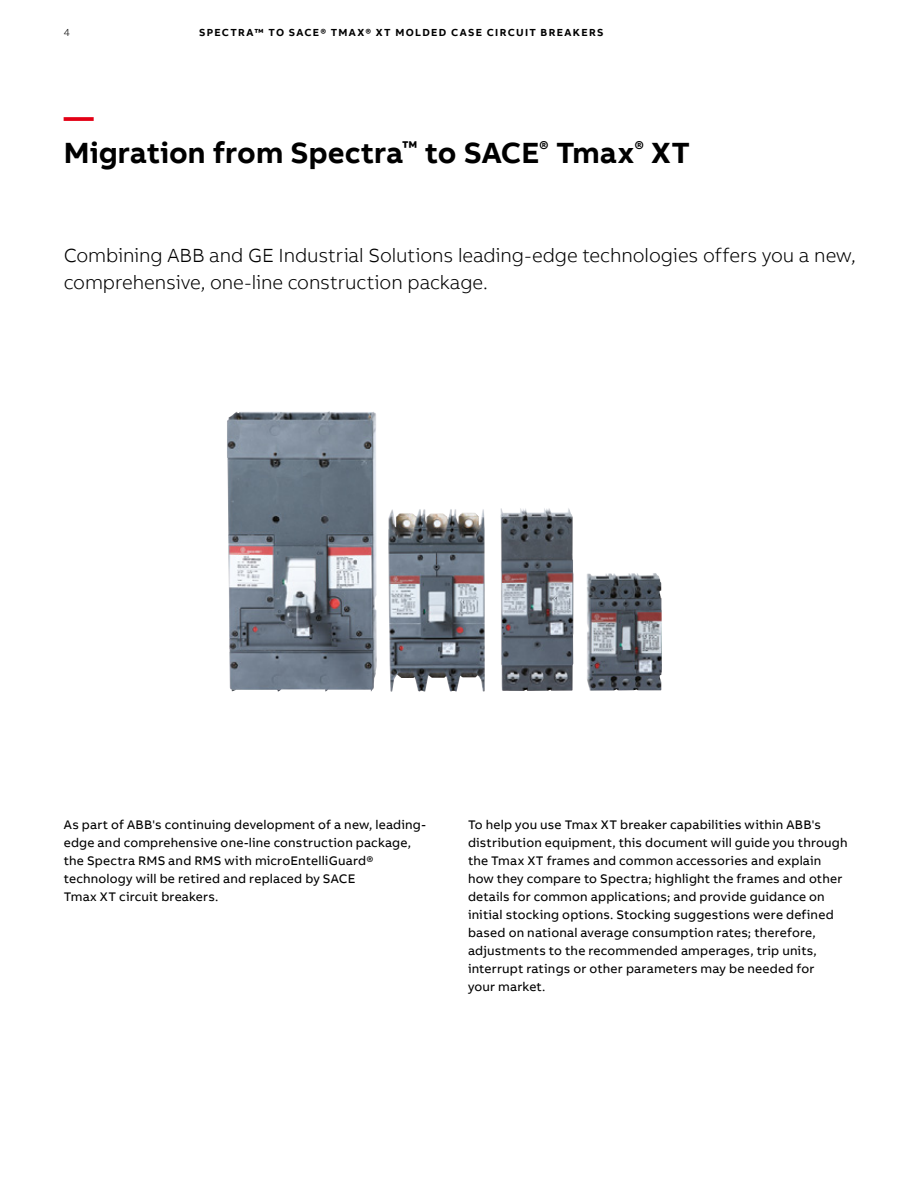
<style>
.page{position:relative;width:918px;height:1188px;background:#fff}
.page>*{position:absolute;margin:0;border:0;box-sizing:border-box;transform-origin:0 0}
.t1{font:700 30px/36px "AB Bvoice";color:#000}
.t2{font:300 19.5px/27px "AB Bvoice";letter-spacing:-.005em;color:#000}
.t3{font:12.75px/18px "AB Bvoice";letter-spacing:.015em;color:#000}
.t4{font:700 10.5px "AB Bvoice";letter-spacing:.13em;color:#000}
.t5{font:300 10.5px "AB Bvoice";color:#000}
.s1{color:#e30015}
</style>
<div class="page">
<img style="left:227px;top:411px;width:346px;height:281px">
<p class="t5" style="left:64px;top:26px;width:8px">4</p>
<p class="t4" style="left:199px;top:25px;width:406px">SPECTRA™ TO SACE® TMAX® XT MOLDED CASE CIRCUIT BREAKERS</p>
<h1 class="t1" style="left:64px;top:99px;width:628px"><span class="s1">—<br></span>Migration from Spectra<sup>™</sup> to SACE<sup>®</sup> Tmax<sup>®</sup> XT</h1>
<h2 class="t2" style="left:64px;top:242px;width:794px">Combining ABB and GE Industrial Solutions leading-edge technologies offers you a new, comprehensive, one-line construction package.</h2>
<p class="t3" style="left:64px;top:816px;width:364px">As part of ABB's continuing development of a new, leading&shy;edge and comprehensive one-line construction package, the Spectra RMS and RMS with microEntelliGuard® technology will be retired and replaced by SACE<br>Tmax XT circuit breakers.</p>
<p class="t3" style="left:468px;top:816px;width:381px">To help you use Tmax XT breaker capabilities within ABB's distribution equipment, this document will guide you through the Tmax XT frames and common accessories and explain how they compare to Spectra; highlight the frames and other details for common applications; and provide guidance on initial stocking options. Stocking suggestions were defined based on national average consumption rates; therefore, adjustments to the recommended amperages, trip units, interrupt ratings or other parameters may be needed for<br>your market.</p>
</div>
